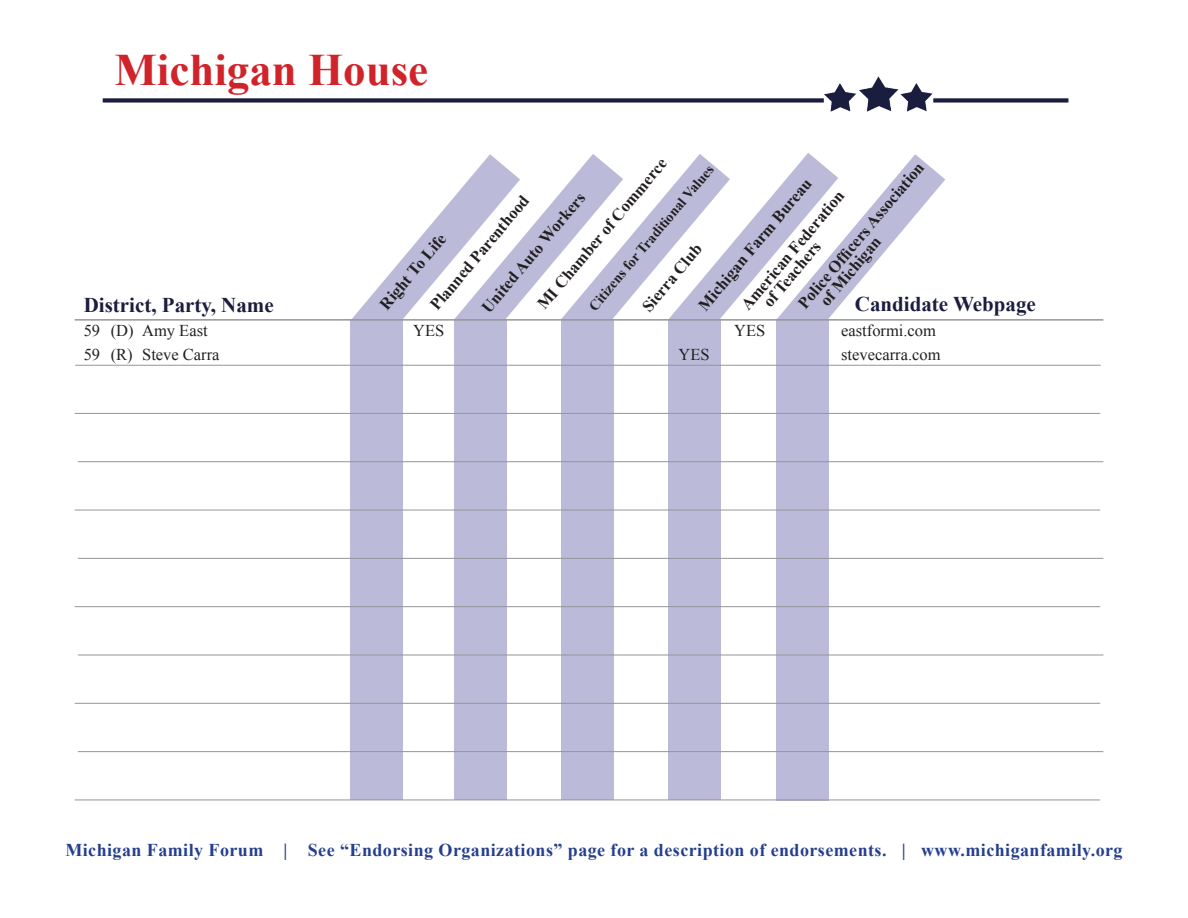
<style>
.page{position:relative;width:1188px;height:918px;background:#fff}
.page>*{position:absolute;margin:0;border:0;box-sizing:border-box;transform-origin:0 0}
.t1{font:700 45px "Times New Roman";color:#d1232a}
.t2{font:700 21px "Times New Roman";color:#1a1d3e}
.t3{font:700 18px "Times New Roman";letter-spacing:.025em;color:#253f8e}
.t4{font:700 16.5px/15px "Times New Roman";color:#231f20}
.t5{font:16.5px "Times New Roman";color:#231f20}
.t6{font:700 14.25px "Times New Roman";color:#231f20}
</style>
<div class="page">
<div style="left:776px;top:320px;width:52px;height:481px;background:#bbbbd9"></div>
<svg style="left:352px;top:158px;width:593px;height:187px"></svg>
<img style="left:102px;top:76px;width:967px;height:82px">
<div style="left:561px;top:320px;width:52px;height:480px;background:#bbbbd9"></div>
<div style="left:455px;top:320px;width:52px;height:480px;background:#bbbbd9"></div>
<div style="left:351px;top:320px;width:52px;height:480px;background:#bbbbd9"></div>
<div style="left:668px;top:320px;width:52px;height:480px;background:#bbbbd9"></div>
<hr style="left:75px;top:365px;width:1026px;height:1px;background:#939598">
<hr style="left:75px;top:413px;width:1025px;height:1px;background:#939598">
<hr style="left:78px;top:461px;width:1025px;height:1px;background:#939598">
<hr style="left:75px;top:510px;width:1025px;height:1px;background:#939598">
<hr style="left:75px;top:319px;width:1028px;height:2px;background:#939598">
<hr style="left:78px;top:558px;width:1025px;height:1px;background:#939598">
<hr style="left:75px;top:606px;width:1025px;height:1px;background:#939598">
<hr style="left:78px;top:655px;width:1025px;height:1px;background:#939598">
<hr style="left:75px;top:703px;width:1025px;height:1px;background:#939598">
<hr style="left:78px;top:751px;width:1025px;height:1px;background:#939598">
<hr style="left:75px;top:800px;width:1025px;height:1px;background:#939598">
<p class="t1" style="left:114px;top:39px;width:315px">Michigan House</p>
<p class="t4" style="left:535px;top:302px;width:193px;rotate:-50deg">MI Chamber of Commerce</p>
<p class="t4" style="left:806px;top:289px;width:171px;text-indent:-16px;rotate:-50deg">Police Offi cers Association of Michigan</p>
<p class="t6" style="left:584px;top:302px;width:187px;rotate:-50deg">Citizens for Traditional Values</p>
<p class="t4" style="left:695px;top:303px;width:168px;rotate:-50deg">Michigan Farm Bureau</p>
<p class="t4" style="left:738px;top:303px;width:152px;rotate:-50deg">American Federation</p>
<p class="t4" style="left:479px;top:305px;width:152px;rotate:-50deg">United Auto Workers</p>
<p class="t4" style="left:427px;top:302px;width:146px;rotate:-50deg">Planned Parenthood</p>
<p class="t4" style="left:377px;top:302px;width:95px;rotate:-50deg">Right To Life</p>
<p class="t4" style="left:760px;top:300px;width:82px;rotate:-50deg">of Teachers</p>
<p class="t4" style="left:639px;top:304px;width:84px;rotate:-50deg">Sierra Club</p>
<p class="t2" style="left:84px;top:291px;width:192px">District, Party, Name</p>
<p class="t2" style="left:855px;top:290px;width:183px">Candidate Webpage</p>
<p class="t5" style="left:84px;top:320px;width:126px">59 (D) Amy East</p>
<p class="t5" style="left:413px;top:320px;width:33px">YES</p>
<p class="t5" style="left:734px;top:320px;width:33px">YES</p>
<p class="t5" style="left:841px;top:320px;width:96px">eastformi.com</p>
<p class="t5" style="left:84px;top:344px;width:137px">59 (R) Steve Carra</p>
<p class="t5" style="left:679px;top:344px;width:33px">YES</p>
<p class="t5" style="left:841px;top:344px;width:101px">stevecarra.com</p>
<p class="t3" style="left:65px;top:837px;width:1059px">Michigan Family Forum | See “Endorsing Organizations” page for a description of endorsements. | www.michiganfamily.org</p>
</div>
